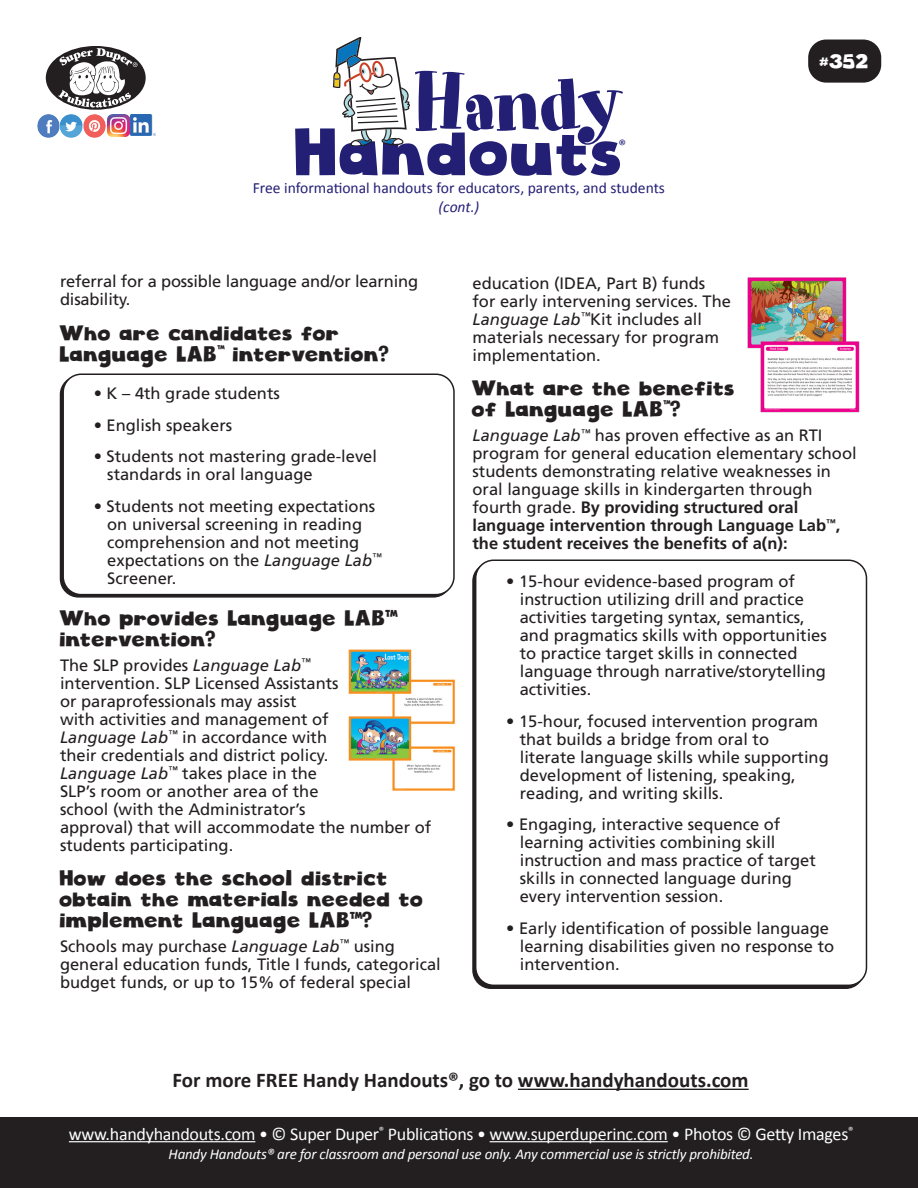
<style>
.page{position:relative;width:918px;height:1188px;background:#fff}
.page>*{position:absolute;margin:0;border:0;box-sizing:border-box;transform-origin:0 0}
.t1{font:79.2px "Art Department JNL";letter-spacing:-.03em;color:#231f75}
.t2{font:64.8px "Cloudy Witha Chanceof Love";color:#231f75}
.HH_Text{font:21px/21px "Cloudy Witha Chanceof Love";color:#231f20}
.HH_TEXT{font:700 21px "Calibri";color:#231f20}
.t3{font:19.5px "Cloudy Witha Chanceof Love";color:#fff}
.t4{font:18px "Calibri";letter-spacing:-.015em;color:#fff}
.HH_Text-2{font:16.5px/18px "Frutiger LT Std";color:#231f20}
.t5{font:15.6px "Calibri";color:#231f75}
.t6{font:italic 15.6px "Calibri";color:#231f75}
.t7{font:15.15px "Calibri";color:#231f75}
.t8{font:italic 15px "Calibri";letter-spacing:-.015em;color:#fff}
.s1{font-style:italic}
.s2{font-weight:700}
</style>
<div class="page">
<div style="left:475px;top:560px;width:392px;height:426px;border:2px solid #231f20;border-radius:18px"></div>
<div style="left:62px;top:374px;width:393px;height:221px;border:2px solid #231f20;border-radius:18px"></div>
<div style="left:808px;top:40px;width:73px;height:43px;background:#231f20;border-radius:18px"></div>
<div style="left:46px;top:46px;width:100px;height:64px;background:#231f20;border-radius:50%"></div>
<svg style="left:58px;top:48px;width:80px;height:60px"></svg>
<img style="left:37px;top:115px;width:92px;height:22px">
<img style="left:131px;top:115px;width:24px;height:21px">
<svg style="left:333px;top:37px;width:77px;height:109px"></svg>
<div style="left:0;top:1118px;width:918px;height:70px;background:#231f20"></div>
<hr style="left:69px;top:1141px;width:186px;height:1px;background:#fff">
<hr style="left:490px;top:1141px;width:178px;height:1px;background:#fff">
<hr style="left:518px;top:1089px;width:231px;height:1px;background:#231f20">
<img style="left:747px;top:277px;width:113px;height:136px">
<img style="left:348px;top:649px;width:107px;height:142px">
<p class="t1" style="left:412px;top:56px;width:213px">Handy</p>
<p class="t5" style="left:253px;top:177px;width:414px">Free informational handouts for educators, parents, and students</p>
<p class="t6" style="left:439px;top:196px;width:42px">(cont.)</p>
<p class="t2" style="left:296px;top:112px;width:331px">Handouts</p>
<p class="t7" style="left:618px;top:135px;width:9px">®</p>
<p class="t3" style="left:820px;top:49px;width:50px">#352</p>
<p class="HH_Text-2" style="left:60px;top:273px;width:360px">referral for a possible language and/or learning disability.</p>
<p class="HH_Text" style="left:60px;top:323px;width:332px">Who are candidates for<br>Language LAB<sup>™</sup> intervention?</p>
<p class="HH_Text-2" style="left:94px;top:385px;width:188px">• K – 4th grade students</p>
<p class="HH_Text-2" style="left:94px;top:416px;width:140px">• English speakers</p>
<p class="HH_Text-2" style="left:107px;top:448px;width:271px;text-indent:-14px">• Students not mastering grade-level standards in oral language</p>
<p class="HH_Text-2" style="left:107px;top:497px;width:276px;text-indent:-14px">• Students not meeting expectations on universal screening in reading comprehension and not meeting expectations on the <span class="s1">Language Lab</span><sup>™<br></sup>Screener.</p>
<p class="HH_Text" style="left:60px;top:608px;width:340px">Who provides Language LAB™ intervention?</p>
<p class="HH_Text-2" style="left:60px;top:656px;width:373px">The SLP provides <span class="s1">Language Lab</span><sup>™<br></sup>intervention. SLP Licensed Assistants<br>or paraprofessionals may assist<br>with activities and management of<br><span class="s1">Language Lab</span><sup>™</sup> in accordance with<br>their credentials and district policy.<br><span class="s1">Language Lab</span><sup>™</sup> takes place in the<br>SLP’s room or another area of the<br>school (with the Administrator’s<br>approval) that will accommodate the number of students participating.</p>
<p class="HH_Text" style="left:60px;top:868px;width:365px">How does the school district obtain the materials needed to implement Language LAB™?</p>
<p class="HH_Text-2" style="left:60px;top:937px;width:382px">Schools may purchase <span class="s1">Language Lab</span><sup>™</sup> using general education funds, Title I funds, categorical budget funds, or up to 15% of federal special</p>
<p class="HH_Text-2" style="left:472px;top:274px;width:260px">education (IDEA, Part B) funds for early intervening services. The<br><span class="s1">Language Lab</span><sup>™</sup>Kit includes all materials necessary for program implementation.</p>
<p class="HH_Text" style="left:472px;top:378px;width:265px">What are the benefits of Language LAB<sup>™</sup>?</p>
<p class="HH_Text-2" style="left:472px;top:427px;width:386px"><span class="s1">Language Lab</span><sup>™</sup> has proven effective as an RTI program for general education elementary school students demonstrating relative weaknesses in oral language skills in kindergarten through fourth grade. <span class="s2">By providing structured oral language intervention through Language Lab</span><sup>™</sup><span class="s2">, the student receives the benefits of a(n):</span></p>
<p class="HH_Text-2" style="left:520px;top:573px;width:309px;text-indent:-14px">• 15-hour evidence-based program of instruction utilizing drill and practice activities targeting syntax, semantics, and pragmatics skills with opportunities to practice target skills in connected language through narrative/storytelling activities.</p>
<p class="HH_Text-2" style="left:520px;top:712px;width:311px;text-indent:-14px">• 15-hour, focused intervention program that builds a bridge from oral to literate language skills while supporting development of listening, speaking, reading, and writing skills.</p>
<p class="HH_Text-2" style="left:520px;top:816px;width:298px;text-indent:-14px">• Engaging, interactive sequence of learning activities combining skill instruction and mass practice of target skills in connected language during every intervention session.</p>
<p class="HH_Text-2" style="left:520px;top:919px;width:316px;text-indent:-14px">• Early identification of possible language learning disabilities given no response to intervention.</p>
<p class="HH_TEXT" style="left:172px;top:1065px;width:578px">For more FREE Handy Handouts®, go to www.handyhandouts.com</p>
<p class="t4" style="left:69px;top:1121px;width:786px">www.handyhandouts.com • © Super Duper<sup>®</sup> Publications • www.superduperinc.com • Photos © Getty Images<sup>®</sup></p>
<p class="t8" style="left:169px;top:1144px;width:587px">Handy Handouts® are for classroom and personal use only. Any commercial use is strictly prohibited.</p>
</div>
